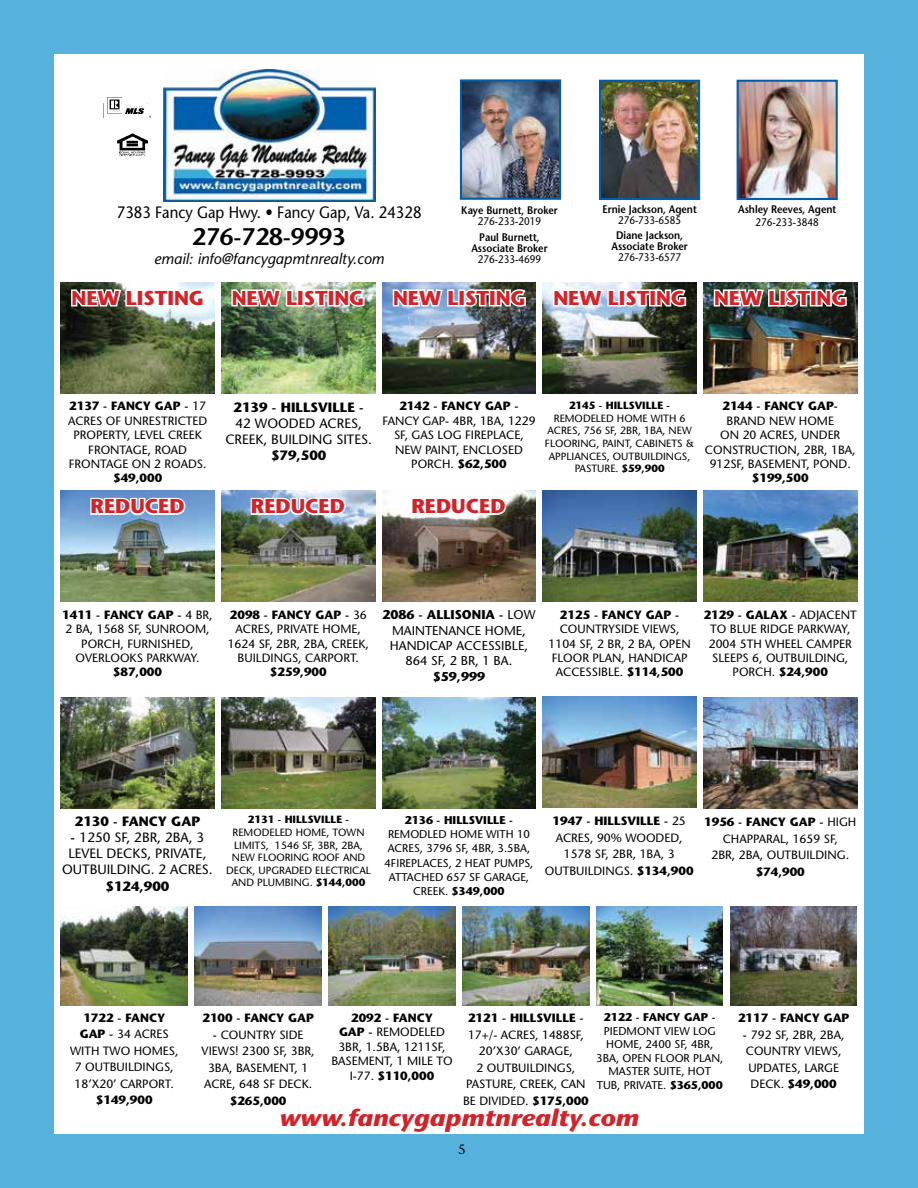
<style>
.page{position:relative;width:918px;height:1188px;background:#56b1dd}
.page>*{position:absolute;margin:0;border:0;box-sizing:border-box;transform-origin:0 0}
.t1{font:600 24px "Stone Sans";color:#000}
.t2{font:italic 700 23.7px "Stone Sans";color:#d2232a;scale:1.1 1}
.t3{font:700 20.1px "Stone Sans";color:#d2232a}
.t4{font:16.5px "Stone Sans";color:#000;scale:.9 1}
.t5{font:italic 15.3px "Stone Sans";color:#000}
.t6{font:13.5px/16.2px "Stone Sans";color:#000;text-align:center}
.t7{font:700 13.5px "Stone Sans";color:#000}
.t8{font:13.5px "Stone Serif";color:#000}
.t9{font:12.75px/15.3px "Stone Sans";color:#000;text-align:center}
.t10{font:700 12.75px "Stone Sans";color:#000}
.t11{font:12px/14.4px "Stone Sans";color:#000;text-align:center}
.t12{font:700 12px "Stone Sans";color:#000}
.t13{font:11.25px/13.5px "Stone Sans";color:#000;text-align:center}
.t14{font:700 11.25px "Stone Sans";color:#000}
.t15{font:600 10.95px/10.9px "Stone Sans";color:#000;text-align:center;scale:.9 1}
.t16{font:10.95px "Stone Sans";color:#000;scale:.9 1}
.t17{font:10.5px/12.6px "Stone Sans";color:#000;text-align:center}
.t18{font:700 10.5px "Stone Sans";color:#000}
.s1{font-weight:700}
</style>
<div class="page">
<div style="left:54px;top:54px;width:810px;height:1080px;background:#fff"></div>
<img style="left:602px;top:83px;width:95px;height:114px">
<div style="left:599px;top:80px;width:101px;height:120px;border:2px solid #005ead"></div>
<img style="left:163px;top:69px;width:212px;height:133px">
<img style="left:118px;top:134px;width:30px;height:22px">
<img style="left:463px;top:82px;width:95px;height:115px">
<div style="left:460px;top:79px;width:101px;height:121px;border:2px solid #005ead"></div>
<img style="left:107px;top:97px;width:44px;height:21px">
<img style="left:740px;top:83px;width:95px;height:114px">
<div style="left:737px;top:80px;width:101px;height:120px;border:2px solid #005ead"></div>
<img style="left:329px;top:907px;width:126px;height:99px">
<img style="left:596px;top:907px;width:127px;height:99px">
<img style="left:462px;top:907px;width:127px;height:99px">
<img style="left:730px;top:907px;width:127px;height:99px">
<img style="left:195px;top:907px;width:126px;height:99px">
<img style="left:61px;top:907px;width:127px;height:99px">
<img style="left:703px;top:698px;width:154px;height:111px">
<img style="left:542px;top:697px;width:154px;height:111px">
<img style="left:382px;top:698px;width:154px;height:111px">
<img style="left:222px;top:698px;width:154px;height:111px">
<img style="left:61px;top:698px;width:153px;height:111px">
<img style="left:703px;top:490px;width:154px;height:112px">
<img style="left:543px;top:490px;width:154px;height:112px">
<img style="left:382px;top:490px;width:154px;height:112px">
<img style="left:221px;top:490px;width:154px;height:112px">
<img style="left:61px;top:490px;width:153px;height:112px">
<svg style="left:410px;top:496px;width:98px;height:21px"></svg>
<svg style="left:249px;top:496px;width:98px;height:21px"></svg>
<svg style="left:89px;top:496px;width:98px;height:21px"></svg>
<img style="left:703px;top:282px;width:154px;height:111px">
<img style="left:382px;top:282px;width:154px;height:111px">
<img style="left:543px;top:282px;width:154px;height:111px">
<img style="left:222px;top:282px;width:154px;height:111px">
<img style="left:61px;top:282px;width:154px;height:111px">
<svg style="left:70px;top:282px;width:136px;height:58px"></svg>
<img style="left:230px;top:282px;width:136px;height:58px">
<img style="left:391px;top:282px;width:136px;height:58px">
<img style="left:552px;top:282px;width:136px;height:58px">
<img style="left:712px;top:282px;width:136px;height:58px">
<h3 class="t4" style="left:117px;top:202px;width:340px">7383 Fancy Gap Hwy. • Fancy Gap, Va. 24328</h3>
<h1 class="t1" style="left:192px;top:222px;width:155px">276-728-9993</h1>
<p class="t5" style="left:154px;top:250px;width:231px">email: info@fancygapmtnrealty.com</p>
<p class="t15" style="left:461px;top:204px;width:109px">Kaye Burnett, Broker</p>
<p class="t16" style="left:478px;top:214px;width:72px">276-233-2019</p>
<p class="t15" style="left:471px;top:231px;width:86px">Paul Burnett,<br>Associate Broker</p>
<p class="t16" style="left:478px;top:252px;width:72px">276-233-4699</p>
<p class="t15" style="left:602px;top:203px;width:107px">Ernie Jackson, Agent</p>
<p class="t16" style="left:618px;top:213px;width:72px">276-733-6585</p>
<p class="t15" style="left:611px;top:230px;width:86px">Diane Jackson,<br>Associate Broker</p>
<p class="t16" style="left:618px;top:251px;width:72px">276-733-6577</p>
<p class="t15" style="left:738px;top:203px;width:111px">Ashley Reeves, Agent</p>
<p class="t16" style="left:756px;top:215px;width:72px">276-233-3848</p>
<h3 class="t3" style="left:71px;top:285px;width:134px">NEW LISTING</h3>
<h3 class="t3" style="left:232px;top:285px;width:134px">NEW LISTING</h3>
<h3 class="t3" style="left:393px;top:285px;width:134px">NEW LISTING</h3>
<h3 class="t3" style="left:553px;top:285px;width:134px">NEW LISTING</h3>
<h3 class="t3" style="left:714px;top:285px;width:134px">NEW LISTING</h3>
<p class="t11" style="left:68px;top:399px;width:141px"><span class="s1">2137 - FANCY GAP -</span> 17<br>ACRES OF UNRESTRICTED<br>PROPERTY, LEVEL CREEK<br>FRONTAGE, ROAD<br>FRONTAGE ON 2 ROADS.</p>
<p class="t12" style="left:113px;top:471px;width:51px">$49,000</p>
<p class="t7" style="left:234px;top:398px;width:132px">2139 - HILLSVILLE -</p>
<p class="t6" style="left:225px;top:415px;width:148px">42 WOODED ACRES,<br>CREEK, BUILDING SITES.</p>
<p class="t7" style="left:271px;top:447px;width:57px">$79,500</p>
<p class="t12" style="left:399px;top:399px;width:121px">2142 - FANCY GAP -</p>
<p class="t11" style="left:382px;top:413px;width:155px">FANCY GAP- 4BR, 1BA, 1229<br>SF, GAS LOG FIREPLACE,<br>NEW PAINT, ENCLOSED<br>PORCH. <span class="s1">$62,500</span></p>
<h3 class="t3" style="left:91px;top:494px;width:96px">REDUCED</h3>
<h3 class="t3" style="left:251px;top:494px;width:96px">REDUCED</h3>
<h3 class="t3" style="left:411px;top:494px;width:96px">REDUCED</h3>
<p class="t18" style="left:569px;top:399px;width:103px">2145 - HILLSVILLE -</p>
<p class="t17" style="left:545px;top:412px;width:151px">REMODELED HOME WITH 6<br>ACRES, 756 SF, 2BR, 1BA, NEW<br>FLOORING, PAINT, CABINETS &amp;<br>APPLIANCES, OUTBUILDINGS,<br>PASTURE. <span class="s1">$59,900</span></p>
<p class="t12" style="left:723px;top:399px;width:117px">2144 - FANCY GAP-</p>
<p class="t11" style="left:705px;top:413px;width:152px">BRAND NEW HOME<br>ON 20 ACRES, UNDER<br>CONSTRUCTION, 2BR, 1BA,<br>912SF, BASEMENT, POND.</p>
<p class="t12" style="left:752px;top:471px;width:58px">$199,500</p>
<p class="t11" style="left:62px;top:607px;width:152px"><span class="s1">1411 - FANCY GAP -</span> 4 BR,<br>2 BA, 1568 SF, SUNROOM,<br>PORCH, FURNISHED,<br>OVERLOOKS PARKWAY.</p>
<p class="t12" style="left:113px;top:665px;width:51px">$87,000</p>
<p class="t11" style="left:228px;top:607px;width:143px"><span class="s1">2098 - FANCY GAP -</span> 36<br>ACRES, PRIVATE HOME,<br>1624 SF, 2BR, 2BA, CREEK,<br>BUILDINGS, CARPORT.</p>
<p class="t12" style="left:270px;top:665px;width:58px">$259,900</p>
<p class="t9" style="left:382px;top:607px;width:155px"><span class="s1">2086 - ALLISONIA -</span> LOW<br>MAINTENANCE HOME,<br>HANDICAP ACCESSIBLE,<br>864 SF, 2 BR, 1 BA.</p>
<p class="t10" style="left:433px;top:668px;width:54px">$59,999</p>
<p class="t12" style="left:560px;top:607px;width:121px">2125 - FANCY GAP -</p>
<p class="t11" style="left:549px;top:622px;width:144px">COUNTRYSIDE VIEWS,<br>1104 SF, 2 BR, 2 BA, OPEN<br>FLOOR PLAN, HANDICAP<br>ACCESSIBLE. <span class="s1">$114,500</span></p>
<p class="t11" style="left:704px;top:607px;width:155px"><span class="s1">2129 - GALAX -</span> ADJACENT<br>TO BLUE RIDGE PARKWAY,<br>2004 5TH WHEEL CAMPER<br>SLEEPS 6, OUTBUILDING,<br>PORCH. <span class="s1">$24,900</span></p>
<p class="t7" style="left:75px;top:813px;width:127px">2130 - FANCY GAP</p>
<p class="t6" style="left:62px;top:829px;width:152px"><span class="s1">-</span> 1250 SF, 2BR, 2BA, 3<br>LEVEL DECKS, PRIVATE,<br>OUTBUILDING. 2 ACRES.</p>
<p class="t7" style="left:106px;top:877px;width:65px">$124,900</p>
<p class="t18" style="left:248px;top:813px;width:103px">2131 - HILLSVILLE -</p>
<p class="t17" style="left:226px;top:826px;width:146px">REMODELED HOME, TOWN<br>LIMITS, 1546 SF, 3BR, 2BA,<br>NEW FLOORING ROOF AND<br>DECK, UPGRADED ELECTRICAL<br>AND PLUMBING. <span class="s1">$144,000</span></p>
<p class="t14" style="left:405px;top:813px;width:110px">2136 - HILLSVILLE -</p>
<p class="t13" style="left:385px;top:827px;width:150px;line-height:14.2px">REMODLED HOME WITH 10<br>ACRES, 3796 SF, 4BR, 3.5BA,<br>4FIREPLACES, 2 HEAT PUMPS,<br>ATTACHED 657 SF GARAGE,<br>CREEK. <span class="s1">$349,000</span></p>
<p class="t11" style="left:545px;top:813px;width:150px;line-height:16.5px"><span class="s1">1947 - HILLSVILLE -</span> 25<br>ACRES, 90% WOODED,<br>1578 SF, 2BR, 1BA, 3<br>OUTBUILDINGS. <span class="s1">$134,900</span></p>
<p class="t11" style="left:704px;top:814px;width:154px;line-height:16.5px"><span class="s1">1956 - FANCY GAP -</span> HIGH<br>CHAPPARAL, 1659 SF,<br>2BR, 2BA, OUTBUILDING.</p>
<p class="t12" style="left:756px;top:864px;width:51px">$74,900</p>
<p class="t11" style="left:70px;top:1009px;width:110px;line-height:16.5px"><span class="s1">1722 - FANCY<br>GAP -</span> 34 ACRES<br>WITH TWO HOMES,<br>7 OUTBUILDINGS,<br>18’X20’ CARPORT.</p>
<p class="t12" style="left:96px;top:1093px;width:58px">$149,900</p>
<p class="t11" style="left:331px;top:1011px;width:123px"><span class="s1">2092 - FANCY<br>GAP -</span> REMODELED<br>3BR, 1.5BA, 1211SF,<br>BASEMENT, 1 MILE TO<br>I-77. <span class="s1">$110,000</span></p>
<p class="t14" style="left:604px;top:1010px;width:113px">2122 - FANCY GAP -</p>
<p class="t12" style="left:203px;top:1010px;width:113px">2100 - FANCY GAP</p>
<p class="t11" style="left:202px;top:1026px;width:115px;line-height:16.5px"><span class="s1">-</span> COUNTRY SIDE<br>VIEWS! 2300 SF, 3BR,<br>3BA, BASEMENT, 1<br>ACRE, 648 SF DECK.</p>
<p class="t12" style="left:230px;top:1093px;width:58px">$265,000</p>
<p class="t12" style="left:468px;top:1010px;width:117px">2121 - HILLSVILLE -</p>
<p class="t11" style="left:463px;top:1026px;width:127px;line-height:16.5px">17+/- ACRES, 1488SF,<br>20’X30’ GARAGE,<br>2 OUTBUILDINGS,<br>PASTURE, CREEK, CAN<br>BE DIVIDED. <span class="s1">$175,000</span></p>
<p class="t13" style="left:596px;top:1024px;width:129px">PIEDMONT VIEW LOG<br>HOME, 2400 SF, 4BR,<br>3BA, OPEN FLOOR PLAN,<br>MASTER SUITE, HOT<br>TUB, PRIVATE. <span class="s1">$365,000</span></p>
<h2 class="t2" style="left:279px;top:1103px;width:328px">www.fancygapmtnrealty.com</h2>
<p class="t8" style="left:458px;top:1141px;width:9px">5</p>
<p class="t12" style="left:738px;top:1010px;width:113px">2117 - FANCY GAP</p>
<p class="t11" style="left:743px;top:1026px;width:103px;line-height:16.5px"><span class="s1">-</span> 792 SF, 2BR, 2BA,<br>COUNTRY VIEWS,<br>UPDATES, LARGE<br>DECK. <span class="s1">$49,000</span></p>
</div>
